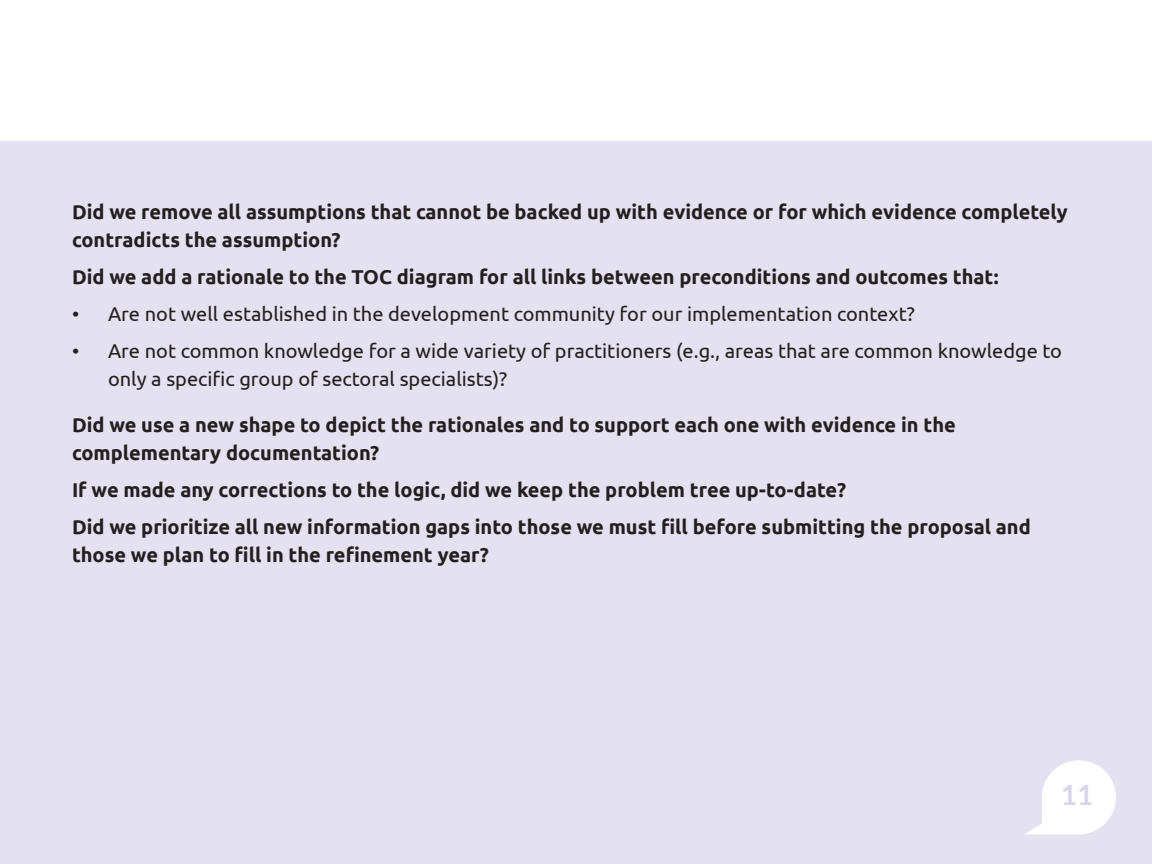
<style>
.page{position:relative;width:1152px;height:864px;background:#fff}
.page>*{position:absolute;margin:0;border:0;box-sizing:border-box;transform-origin:0 0}
.t1{font:700 28px "Lato";color:#d8d4e9}
.t2{font:700 20px/28px "Ubuntu";color:#231f20}
.t3{font:20px/28px "Ubuntu";color:#231f20}
</style>
<div class="page">
<div style="left:0;top:141px;width:1152px;height:723px;background:#e4e1f0"></div>
<svg style="left:1025px;top:760px;width:91px;height:74px"></svg>
<p class="t2" style="left:72px;top:197px;width:997px">Did we remove all assumptions that cannot be backed up with evidence or for which evidence completely contradicts the assumption?</p>
<p class="t2" style="left:72px;top:262px;width:928px">Did we add a rationale to the TOC diagram for all links between preconditions and outcomes that:</p>
<p class="t3" style="left:72px;top:299px;width:844px">• Are not well established in the development community for our implementation context?</p>
<p class="t3" style="left:108px;top:336px;width:956px;text-indent:-36px">• Are not common knowledge for a wide variety of practitioners (e.g., areas that are common knowledge to only a specific group of sectoral specialists)?</p>
<p class="t2" style="left:72px;top:410px;width:885px">Did we use a new shape to depict the rationales and to support each one with evidence in the complementary documentation?</p>
<p class="t2" style="left:72px;top:471px;width:960px;line-height:37px">If we made any corrections to the logic, did we keep the problem tree up-to-date?<br>Did we prioritize all new information gaps into those we must fill before submitting the proposal and</p>
<p class="t2" style="left:72px;top:540px;width:418px">those we plan to fill in the refinement year?</p>
<h1 class="t1" style="left:1060px;top:779px;width:34px">11</h1>
</div>
